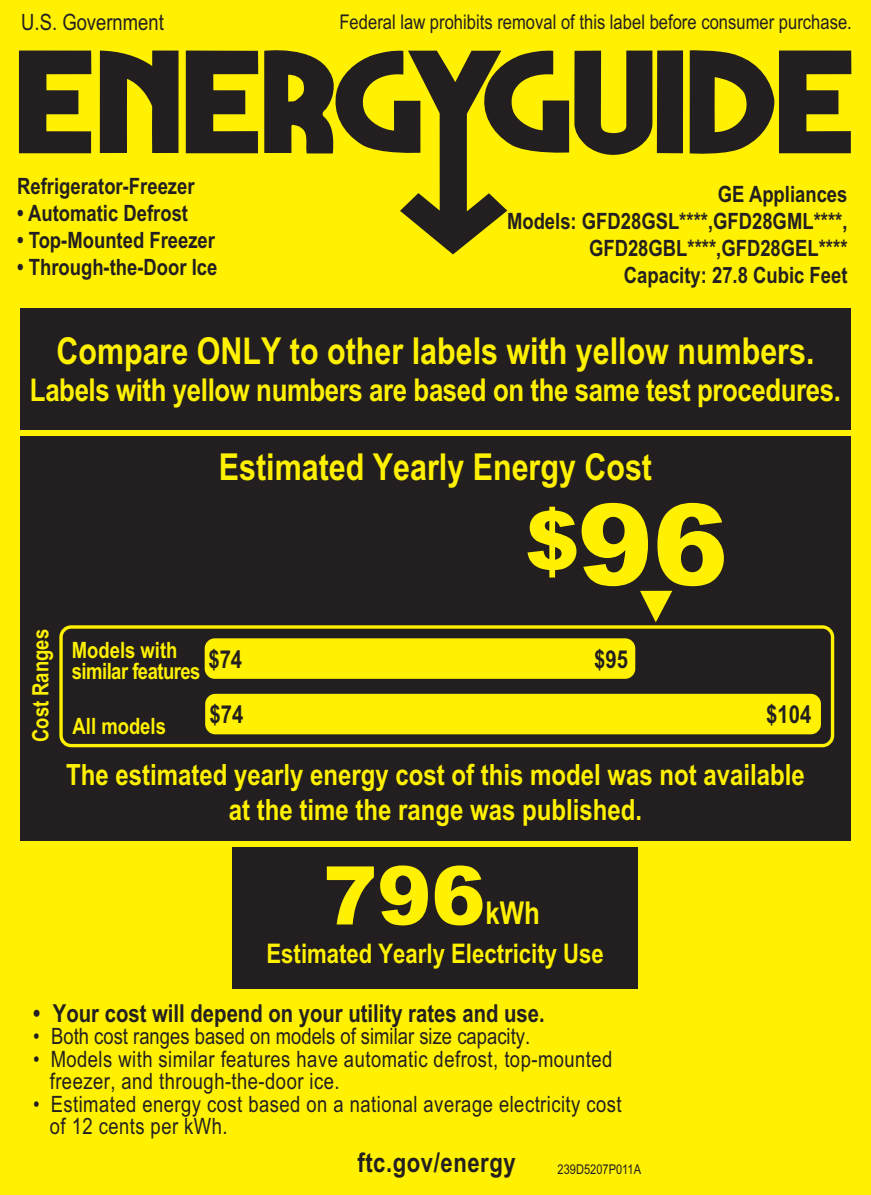
<style>
.page{position:relative;width:871px;height:1195px;background:#fff101}
.page>*{position:absolute;margin:0;border:0;box-sizing:border-box;transform-origin:0 0}
.t1{font:900 112.5px "Arial";color:#fff101}
.t2{font:900 81px "Arial";color:#fff101}
.t3{font:700 37.12px "Arial Narrow";color:#fff101}
.t4{font:700 31.5px "Arial Narrow";letter-spacing:-.015em;color:#fff101}
.t5{font:700 29.25px/35.1px "Arial Narrow";color:#fff101;text-align:center}
.t6{font:700 27px "Arial Narrow";color:#fff101}
.t7{font:700 27px "Arial Narrow";letter-spacing:.02em;color:#231f20}
.t8{font:700 24.75px "Arial Narrow";color:#231f20}
.t9{font:700 22.5px/27px "Arial Narrow";color:#231f20;text-align:right}
.t10{font:22.5px/22.5px "Arial Narrow";letter-spacing:.02em;color:#231f20}
.t11{font:22.5px "Arial Narrow";color:#231f20}
.t12{font:700 22.5px/20.2px "Arial Narrow";letter-spacing:-.025em;color:#fff101}
.t13{font:700 22.5px "Arial Narrow";color:#fff101}
.t14{font:20.25px "Arial Narrow";color:#231f20}
.t15{font:13.5px "Arial Narrow";color:#231f20}
.s1{font-size:81px}
</style>
<div class="page">
<svg style="left:19px;top:51px;width:72px;height:102px"></svg>
<svg style="left:186px;top:51px;width:72px;height:102px"></svg>
<svg style="left:100px;top:51px;width:78px;height:102px"></svg>
<div style="left:657px;top:50px;width:26px;height:103px;background:#231f20"></div>
<svg style="left:264px;top:50px;width:388px;height:204px"></svg>
<svg style="left:690px;top:50px;width:161px;height:104px"></svg>
<div style="left:20px;top:436px;width:831px;height:405px;background:#231f20"></div>
<div style="left:20px;top:308px;width:831px;height:122px;background:#231f20"></div>
<div style="left:232px;top:847px;width:405px;height:142px;background:#231f20"></div>
<div style="left:59px;top:625px;width:775px;height:122px;border:3px solid #fff101;border-radius:10px"></div>
<svg style="left:640px;top:591px;width:32px;height:31px"></svg>
<div style="left:205px;top:694px;width:616px;height:40px;background:#fff101;border-radius:10px"></div>
<div style="left:205px;top:638px;width:430px;height:41px;background:#fff101;border-radius:10px"></div>
<p class="t11" style="left:21px;top:14px;width:144px">U.S. Government</p>
<p class="t14" style="left:339px;top:15px;width:514px">Federal law prohibits removal of this label before consumer purchase.</p>
<p class="t9" style="left:17px;top:174px;width:179px">Refrigerator-Freezer</p>
<p class="t9" style="left:17px;top:201px;width:172px">• Automatic Defrost</p>
<p class="t9" style="left:17px;top:228px;width:199px">• Top-Mounted Freezer</p>
<p class="t9" style="left:17px;top:255px;width:202px">• Through-the-Door Ice</p>
<p class="t9" style="left:507px;top:183px;width:342px">GE Appliances<br>Models: GFD28GSL****,GFD28GML****,<br>GFD28GBL****,GFD28GEL****<br>Capacity: 27.8 Cubic Feet</p>
<h3 class="t3" style="left:56px;top:337px;width:759px">Compare ONLY to other labels with yellow numbers.</h3>
<h3 class="t4" style="left:30px;top:378px;width:812px">Labels with yellow numbers are based on the same test procedures.</h3>
<h3 class="t3" style="left:219px;top:453px;width:435px">Estimated Yearly Energy Cost</h3>
<h1 class="t1" style="left:525px;top:480px;width:204px"><span class="s1">$</span>96</h1>
<p class="t13" style="left:32px;top:742px;width:114px;rotate:-90deg">Cost Ranges</p>
<p class="t12" style="left:72px;top:642px;width:130px">Models with similar features</p>
<p class="t13" style="left:73px;top:718px;width:95px">All models</p>
<p class="t8" style="left:208px;top:650px;width:35px">$74</p>
<p class="t8" style="left:594px;top:650px;width:35px">$95</p>
<p class="t8" style="left:210px;top:706px;width:35px">$74</p>
<p class="t8" style="left:766px;top:706px;width:47px">$104</p>
<h3 class="t5" style="left:66px;top:760px;width:740px">The estimated yearly energy cost of this model was not available at the time the range was published.</h3>
<h2 class="t2" style="left:323px;top:849px;width:164px">796</h2>
<h3 class="t4" style="left:485px;top:902px;width:56px">kWh</h3>
<p class="t6" style="left:266px;top:943px;width:339px">Estimated Yearly Electricity Use</p>
<p class="t8" style="left:33px;top:1004px;width:513px">• Your cost will depend on your utility rates and use.</p>
<p class="t11" style="left:33px;top:1028px;width:498px">• Both cost ranges based on models of similar size capacity.</p>
<p class="t10" style="left:50px;top:1050px;width:564px;text-indent:-17px">• Models with similar features have automatic defrost, top-mounted freezer, and through-the-door ice.</p>
<p class="t10" style="left:50px;top:1095px;width:573px;text-indent:-17px">• Estimated energy cost based on a national average electricity cost of 12 cents per kWh.</p>
<p class="t7" style="left:357px;top:1152px;width:160px">ftc.gov/energy</p>
<p class="t15" style="left:557px;top:1164px;width:85px">239D5207P011A</p>
</div>
